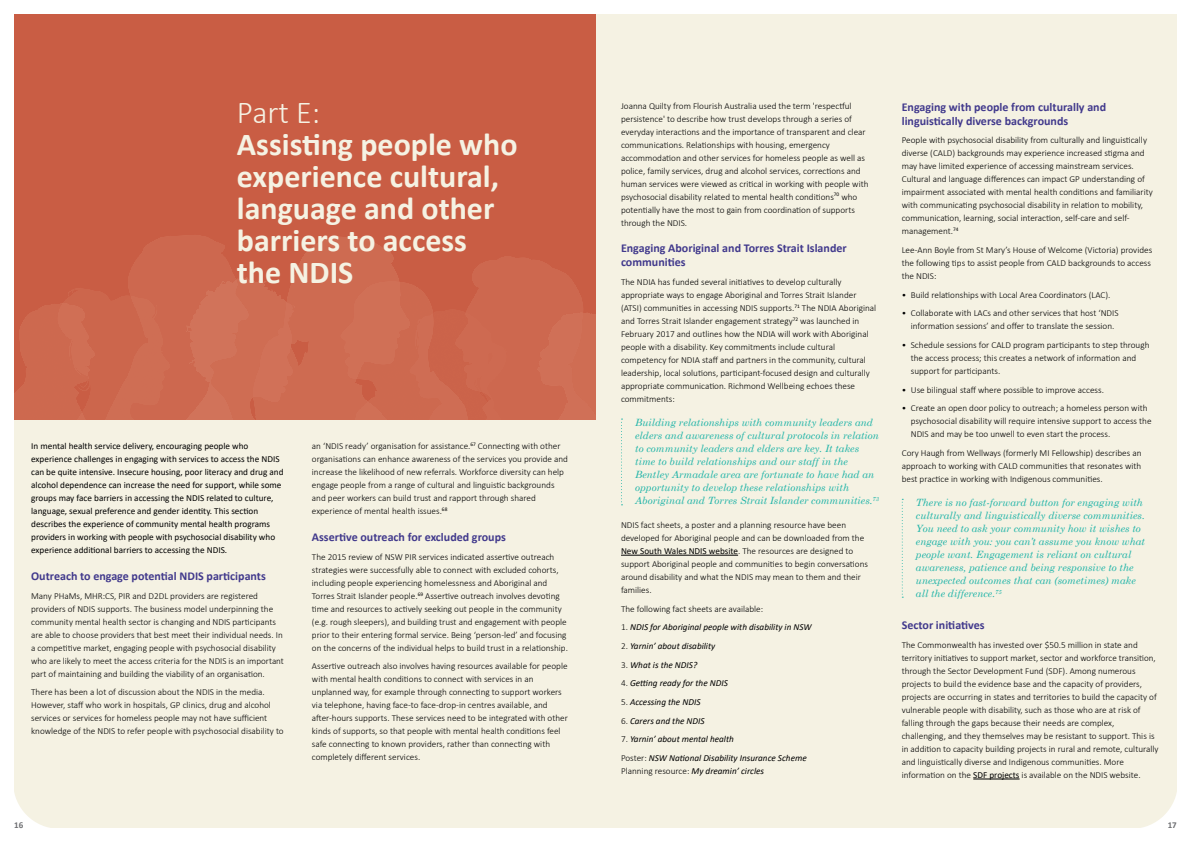
<style>
.page{position:relative;width:1191px;height:842px;background:#fff}
.page>*{position:absolute;margin:0;border:0;box-sizing:border-box;transform-origin:0 0}
.t1{font:700 32px/32px "Calibri";color:#f5f2e3}
.t2{font:300 32px "Calibri";color:#f5f2e3}
.t3{font:700 12px/14px "Calibri";color:#41398c}
.t4{font:italic 10px/13px "Century Schoolbook";color:#20b4a8}
.t5{font:300 9.2px/13px "Calibri";color:#000}
.t6{font:9.2px/13px "Calibri";color:#000}
.t7{font:italic 9.2px/18.7px "Calibri";color:#000}
.t8{font:700 9px "Calibri";color:#6d6e71}
.s1{font-weight:400}
.s2{font-weight:300;font-style:normal}
.s3{font-weight:400;font-style:italic}
</style>
<div class="page">
<div style="left:14px;top:420px;width:581px;height:408px;background:#f5f2e3"></div>
<div style="left:595px;top:14px;width:581px;height:814px;background:#f5f2e3"></div>
<img style="left:14px;top:14px;width:581px;height:406px">
<hr style="left:621px;top:555px;width:117px;height:1px;background:#000">
<hr style="left:973px;top:779px;width:46px;height:1px;background:#000">
<svg style="left:621px;top:419px;width:1px;height:86px"></svg>
<svg style="left:901px;top:499px;width:2px;height:99px"></svg>
<svg style="left:1131px;top:782px;width:46px;height:46px"></svg>
<svg style="left:14px;top:782px;width:46px;height:46px"></svg>
<h1 class="t2" style="left:237px;top:93px;width:85px">Part E:</h1>
<h1 class="t1" style="left:237px;top:128px;width:282px">Assisting people who experience cultural, language and other barriers to access the NDIS</h1>
<p class="t6" style="left:31px;top:439px;width:254px">In mental health service delivery, encouraging people who experience challenges in engaging with services to access the NDIS can be quite intensive. Insecure housing, poor literacy and drug and alcohol dependence can increase the need for support, while some groups may face barriers in accessing the NDIS related to culture, language, sexual preference and gender identity. This section describes the experience of community mental health programs providers in working with people with psychosocial disability who experience additional barriers to accessing the NDIS.</p>
<h2 class="t3" style="left:31px;top:569px;width:236px">Outreach to engage potential NDIS participants</h2>
<p class="t5" style="left:31px;top:589px;width:254px">Many PHaMs, MHR:CS, PIR and D2DL providers are registered providers of NDIS supports. The business model underpinning the community mental health sector is changing and NDIS participants are able to choose providers that best meet their individual needs. In a competitive market, engaging people with psychosocial disability who are likely to meet the access criteria for the NDIS is an important part of maintaining and building the viability of an organisation.</p>
<p class="t5" style="left:31px;top:686px;width:254px">There has been a lot of discussion about the NDIS in the media.<br>However, staff who work in hospitals, GP clinics, drug and alcohol services or services for homeless people may not have sufficient knowledge of the NDIS to refer people with psychosocial disability to</p>
<p class="t5" style="left:312px;top:439px;width:258px">an ‘NDIS ready’ organisation for assistance.<sup>67</sup> Connecting with other organisations can enhance awareness of the services you provide and increase the likelihood of new referrals. Workforce diversity can help engage people from a range of cultural and linguistic backgrounds and peer workers can build trust and rapport through shared experience of mental health issues.<sup>68</sup></p>
<h2 class="t3" style="left:312px;top:530px;width:195px">Assertive outreach for excluded groups</h2>
<p class="t5" style="left:312px;top:550px;width:257px">The 2015 review of NSW PIR services indicated assertive outreach strategies were successfully able to connect with excluded cohorts, including people experiencing homelessness and Aboriginal and Torres Strait Islander people.<sup>69</sup> Assertive outreach involves devoting time and resources to actively seeking out people in the community (e.g. rough sleepers), and building trust and engagement with people prior to their entering formal service. Being ‘person-led’ and focusing on the concerns of the individual helps to build trust in a relationship.</p>
<p class="t5" style="left:312px;top:660px;width:257px">Assertive outreach also involves having resources available for people with mental health conditions to connect with services in an unplanned way, for example through connecting to support workers via telephone, having face-to face-drop-in centres available, and after-hours supports. These services need to be integrated with other kinds of supports, so that people with mental health conditions feel safe connecting to known providers, rather than connecting with completely different services.</p>
<p class="t5" style="left:621px;top:99px;width:249px">Joanna Quilty from Flourish Australia used the term 'respectful persistence' to describe how trust develops through a series of everyday interactions and the importance of transparent and clear communications. Relationships with housing, emergency accommodation and other services for homeless people as well as police, family services, drug and alcohol services, corrections and human services were viewed as critical in working with people with psychosocial disability related to mental health conditions<sup>70</sup> who potentially have the most to gain from coordination of supports through the NDIS.</p>
<h2 class="t3" style="left:621px;top:241px;width:227px">Engaging Aboriginal and Torres Strait Islander communities</h2>
<p class="t5" style="left:621px;top:275px;width:257px">The NDIA has funded several initiatives to develop culturally appropriate ways to engage Aboriginal and Torres Strait Islander (ATSI) communities in accessing NDIS supports.<sup>71</sup> The NDIA Aboriginal and Torres Strait Islander engagement strategy<sup>72</sup> was launched in February 2017 and outlines how the NDIA will work with Aboriginal people with a disability. Key commitments include cultural competency for NDIA staff and partners in the community, cultural leadership, local solutions, participant-focused design and culturally appropriate communication. Richmond Wellbeing echoes these commitments:</p>
<p class="t4" style="left:635px;top:416px;width:245px">Building relationships with community leaders and elders and awareness of cultural protocols in relation to community leaders and elders are key. It takes time to build relationships and our staff in the Bentley Armadale area are fortunate to have had an opportunity to develop these relationships with Aboriginal and Torres Strait Islander communities.<sup>73</sup></p>
<p class="t5" style="left:621px;top:518px;width:248px">NDIS fact sheets, a poster and a planning resource have been developed for Aboriginal people and can be downloaded from the <span class="s1">New South Wales NDIS website</span>. The resources are designed to support Aboriginal people and communities to begin conversations around disability and what the NDIS may mean to them and their families.</p>
<p class="t5" style="left:621px;top:602px;width:144px">The following fact sheets are available:</p>
<p class="t7" style="left:621px;top:618px;width:192px"><span class="s2">1.</span> NDIS for Aboriginal people with disability in NSW</p>
<p class="t7" style="left:621px;top:636px;width:96px"><span class="s2">2.</span> Yarnin’ about disability</p>
<p class="t7" style="left:621px;top:655px;width:78px"><span class="s2">3.</span> What is the NDIS?</p>
<p class="t7" style="left:621px;top:674px;width:108px"><span class="s2">4.</span> Getting ready for the NDIS</p>
<p class="t7" style="left:621px;top:692px;width:81px"><span class="s2">5.</span> Accessing the NDIS</p>
<p class="t7" style="left:621px;top:711px;width:85px"><span class="s2">6.</span> Carers and the NDIS</p>
<p class="t7" style="left:621px;top:730px;width:187px"><span class="s2">7.</span> Yarnin’ about mental health<br><span class="s2">Poster:</span> NSW National Disability Insurance Scheme</p>
<p class="t5" style="left:621px;top:764px;width:145px">Planning resource: <span class="s3">My dreamin’ circles</span></p>
<h2 class="t3" style="left:901px;top:99px;width:206px">Engaging with people from culturally and linguistically diverse backgrounds</h2>
<p class="t5" style="left:901px;top:134px;width:253px">People with psychosocial disability from culturally and linguistically diverse (CALD) backgrounds may experience increased stigma and may have limited experience of accessing mainstream services.<br>Cultural and language differences can impact GP understanding of impairment associated with mental health conditions and familiarity with communicating psychosocial disability in relation to mobility, communication, learning, social interaction, self-care and self&shy;management.<sup>74</sup></p>
<p class="t5" style="left:901px;top:243px;width:252px">Lee-Ann Boyle from St Mary’s House of Welcome (Victoria) provides the following tips to assist people from CALD backgrounds to access the NDIS:</p>
<p class="t5" style="left:901px;top:288px;width:210px">• Build relationships with Local Area Coordinators (LAC).</p>
<p class="t5" style="left:901px;top:307px;width:218px;text-align:center">• Collaborate with LACs and other services that host ‘NDIS information sessions’ and offer to translate the session.</p>
<p class="t5" style="left:910px;top:338px;width:240px;text-indent:-9px">• Schedule sessions for CALD program participants to step through the access process; this creates a network of information and support for participants.</p>
<p class="t5" style="left:901px;top:383px;width:204px">• Use bilingual staff where possible to improve access.</p>
<p class="t5" style="left:910px;top:402px;width:242px;text-indent:-9px">• Create an open door policy to outreach; a homeless person with psychosocial disability will require intensive support to access the<br>NDIS and may be too unwell to even start the process.</p>
<p class="t5" style="left:901px;top:446px;width:241px;text-align:justify">Cory Haugh from Wellways (formerly MI Fellowship) describes an approach to working with CALD communities that resonates with best practice in working with Indigenous communities.</p>
<p class="t4" style="left:916px;top:496px;width:231px">There is no fast-forward button for engaging with culturally and linguistically diverse communities.<br>You need to ask your community how it wishes to engage with you: you can’t assume you know what people want. Engagement is reliant on cultural awareness, patience and being responsive to the unexpected outcomes that can (sometimes) make all the difference.<sup>75</sup></p>
<h2 class="t3" style="left:901px;top:618px;width:84px">Sector initiatives</h2>
<p class="t5" style="left:901px;top:638px;width:258px">The Commonwealth has invested over $50.5 million in state and territory initiatives to support market, sector and workforce transition, through the Sector Development Fund (SDF). Among numerous projects to build the evidence base and the capacity of providers, projects are occurring in states and territories to build the capacity of vulnerable people with disability, such as those who are at risk of falling through the gaps because their needs are complex, challenging, and they themselves may be resistant to support. This is in addition to capacity building projects in rural and remote, culturally and linguistically diverse and Indigenous communities. More information on the <span class="s1">SDF projects</span> is available on the NDIS website.</p>
<p class="t8" style="left:14px;top:818px;width:11px">16</p>
<p class="t8" style="left:1167px;top:818px;width:11px">17</p>
</div>
